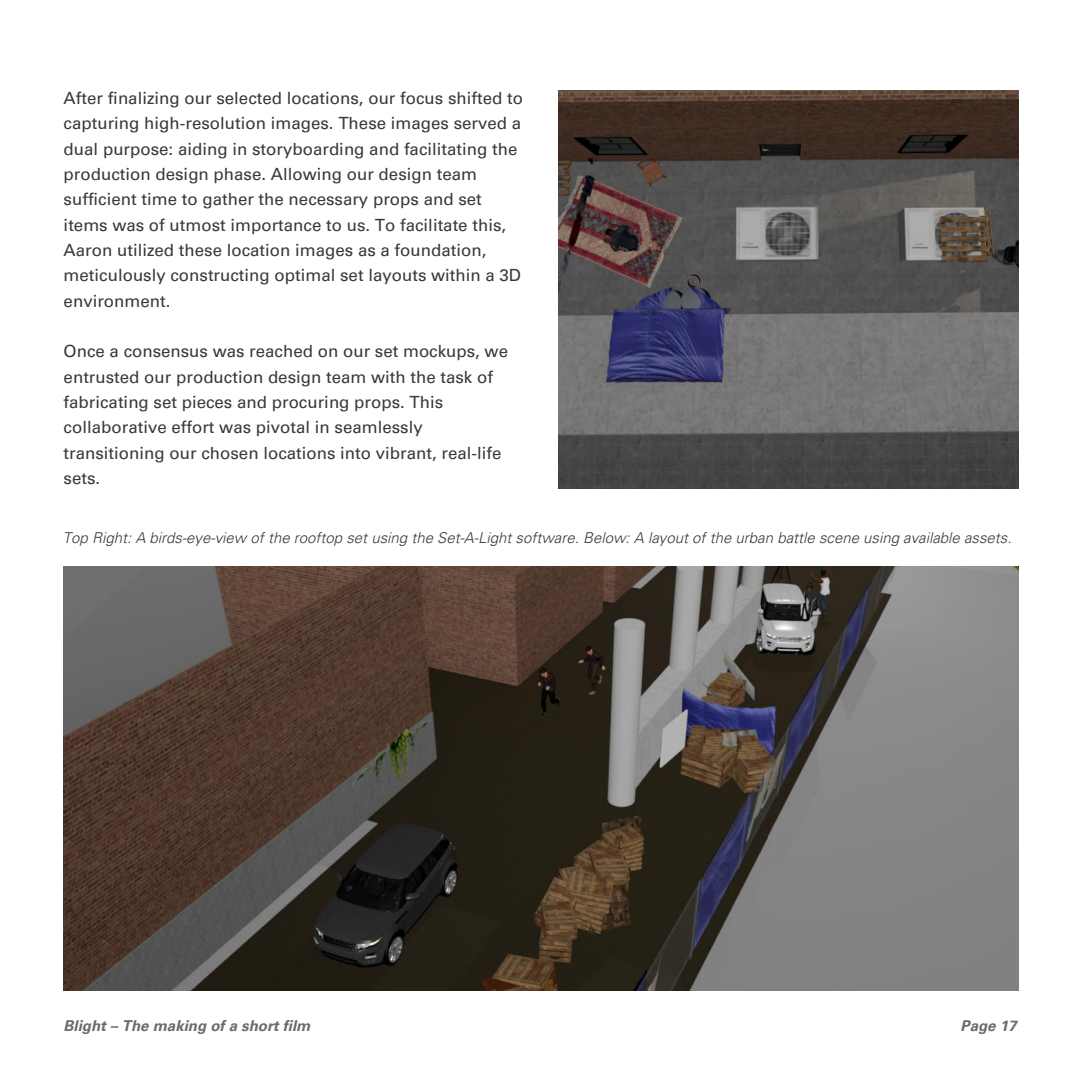
<style>
.page{position:relative;width:1080px;height:1080px;background:#fff}
.page>*{position:absolute;margin:0;border:0;box-sizing:border-box;transform-origin:0 0}
.t1{font:16.88px/25.2px "Univers LT Pro 55 Roman";color:#393939}
.t2{font:italic 300 15px "Univers LT Pro 45";color:#393939}
.t3{font:italic 700 15px "Univers LT Pro 65";color:#6a6a6a}
</style>
<div class="page">
<img style="left:64px;top:567px;width:955px;height:423px">
<img style="left:558px;top:91px;width:461px;height:397px">
<p class="t1" style="left:64px;top:88px;width:461px">After finalizing our selected locations, our focus shifted to capturing high-resolution images. These images served a dual purpose: aiding in storyboarding and facilitating the production design phase. Allowing our design team sufficient time to gather the necessary props and set items was of utmost importance to us. To facilitate this, Aaron utilized these location images as a foundation, meticulously constructing optimal set layouts within a 3D environment.</p>
<p class="t1" style="left:64px;top:341px;width:446px">Once a consensus was reached on our set mockups, we entrusted our production design team with the task of fabricating set pieces and procuring props. This collaborative effort was pivotal in seamlessly transitioning our chosen locations into vibrant, real-life sets.</p>
<p class="t2" style="left:63px;top:532px;width:950px">Top Right: A birds-eye-view of the rooftop set using the Set-A-Light software. Below: A layout of the urban battle scene using available assets.</p>
<p class="t3" style="left:64px;top:1021px;width:248px">Blight – The making of a short film</p>
<p class="t3" style="left:961px;top:1021px;width:57px">Page 17</p>
</div>
